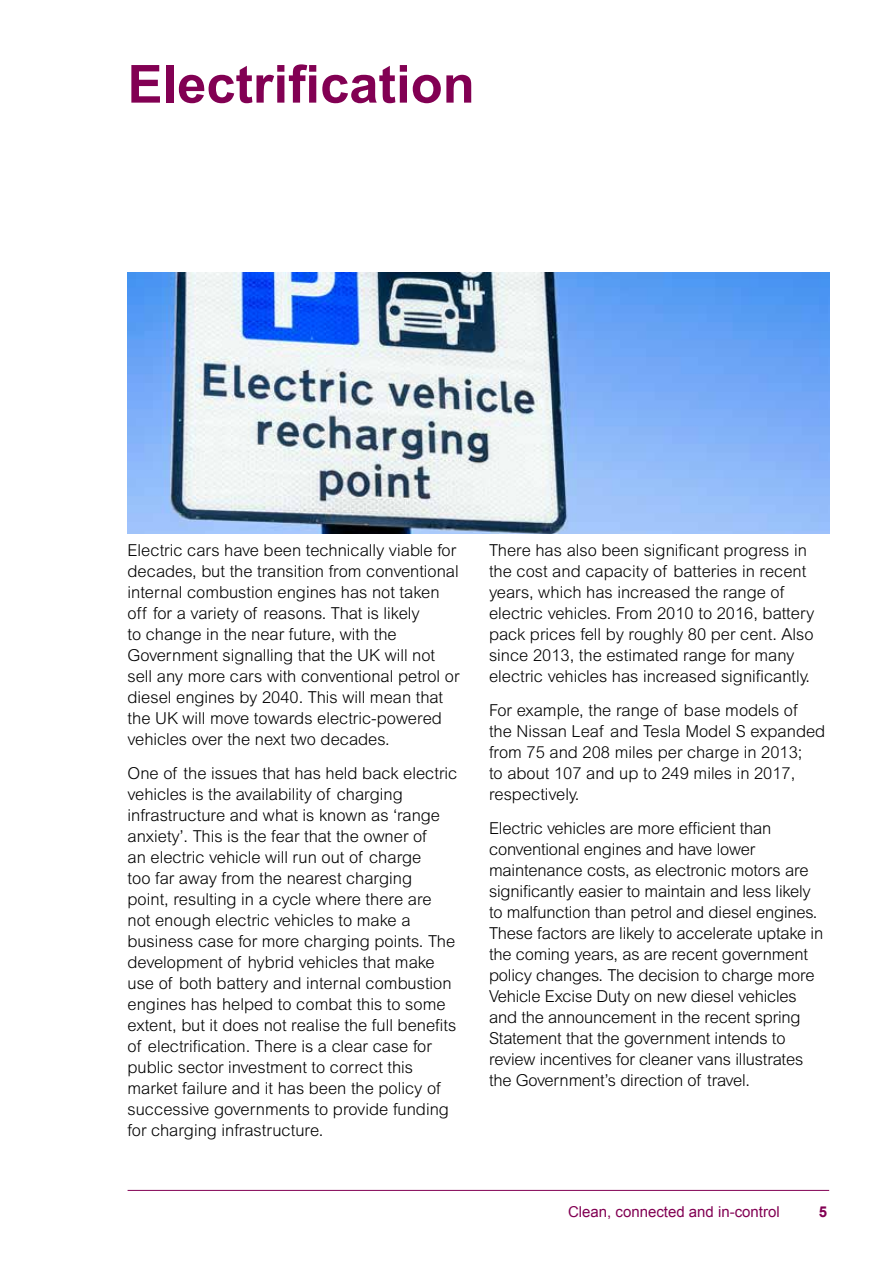
<style>
.page{position:relative;width:893px;height:1263px;background:#fff}
.page>*{position:absolute;margin:0;border:0;box-sizing:border-box;transform-origin:0 0}
.t1{font:700 52.5px "Arial";color:#820053}
.t2{font:300 16.5px/21px "Arial MT Std";color:#000}
.t3{font:15px "Arial";color:#820053}
.t4{font:700 15px "Arial";color:#820053}
</style>
<div class="page">
<hr style="left:128px;top:1190px;width:701px;height:1px;background:#820053">
<img style="left:128px;top:272px;width:701px;height:262px">
<h1 class="t1" style="left:128px;top:49px;width:349px">Electrification</h1>
<p class="t2" style="left:128px;top:540px;width:333px">Electric cars have been technically viable for decades, but the transition from conventional internal combustion engines has not taken off for a variety of reasons. That is likely<br>to change in the near future, with the Government signalling that the UK will not sell any more cars with conventional petrol or diesel engines by 2040. This will mean that the UK will move towards electric-powered vehicles over the next two decades.</p>
<p class="t2" style="left:128px;top:763px;width:331px">One of the issues that has held back electric vehicles is the availability of charging infrastructure and what is known as ‘range anxiety’. This is the fear that the owner of<br>an electric vehicle will run out of charge<br>too far away from the nearest charging point, resulting in a cycle where there are not enough electric vehicles to make a business case for more charging points. The development of hybrid vehicles that make use of both battery and internal combustion engines has helped to combat this to some extent, but it does not realise the full benefits of electrification. There is a clear case for public sector investment to correct this market failure and it has been the policy of successive governments to provide funding for charging infrastructure.</p>
<p class="t2" style="left:489px;top:540px;width:327px">There has also been significant progress in the cost and capacity of batteries in recent years, which has increased the range of electric vehicles. From 2010 to 2016, battery pack prices fell by roughly 80 per cent. Also since 2013, the estimated range for many electric vehicles has increased significantly.</p>
<p class="t2" style="left:489px;top:700px;width:338px">For example, the range of base models of<br>the Nissan Leaf and Tesla Model S expanded from 75 and 208 miles per charge in 2013;<br>to about 107 and up to 249 miles in 2017, respectively.</p>
<p class="t2" style="left:489px;top:818px;width:336px">Electric vehicles are more efficient than conventional engines and have lower maintenance costs, as electronic motors are significantly easier to maintain and less likely to malfunction than petrol and diesel engines.<br>These factors are likely to accelerate uptake in the coming years, as are recent government policy changes. The decision to charge more Vehicle Excise Duty on new diesel vehicles and the announcement in the recent spring Statement that the government intends to review incentives for cleaner vans illustrates the Government’s direction of travel.</p>
<p class="t3" style="left:568px;top:1202px;width:213px">Clean, connected and in-control</p>
<p class="t4" style="left:819px;top:1202px;width:10px">5</p>
</div>
